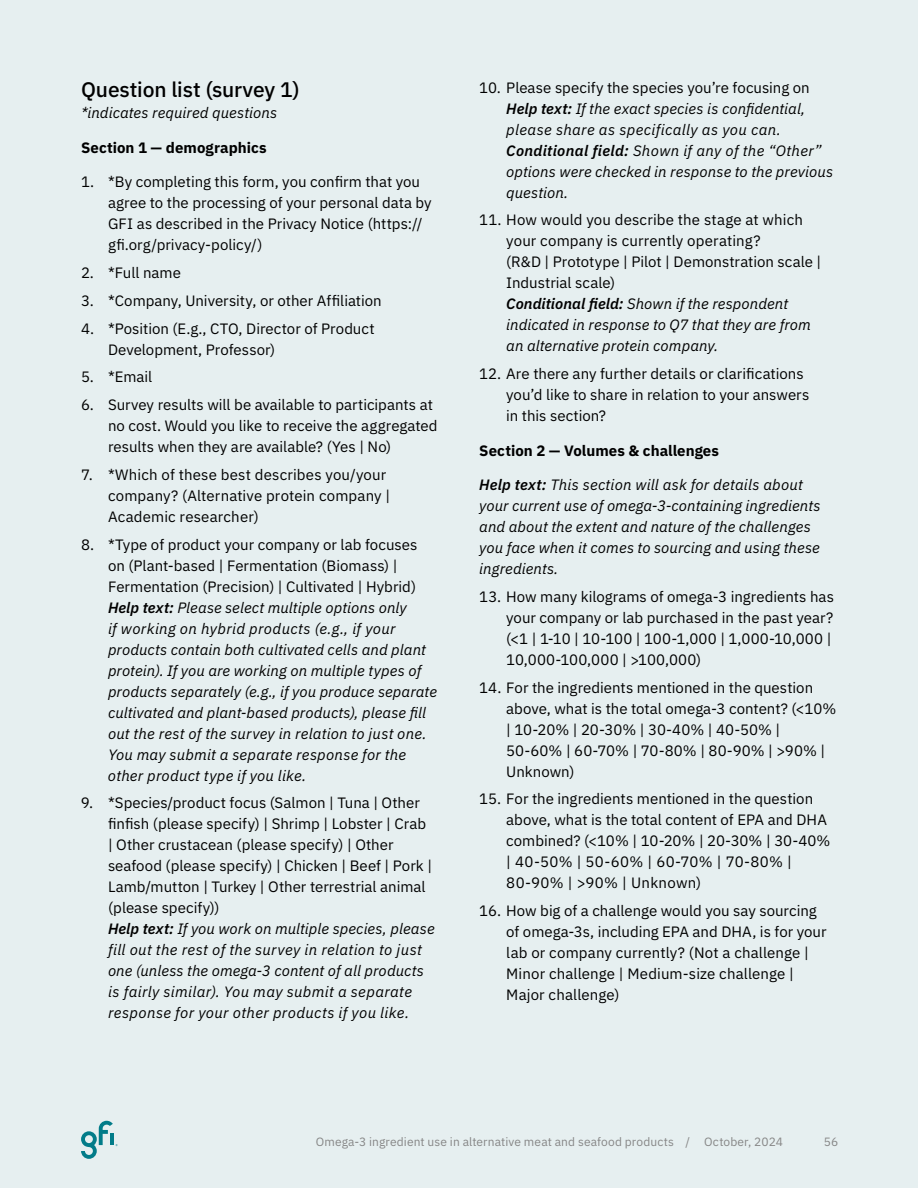
<style>
.page{position:relative;width:918px;height:1188px;background:#e6eff0}
.page>*{position:absolute;margin:0;border:0;box-sizing:border-box;transform-origin:0 0}
.t1{font:500 21px "IBM Plex Sans";letter-spacing:-.01em;color:#000}
.t2{font:15px/21px "IBM Plex Sans";color:#000}
.t3{font:italic 15px/21px "IBM Plex Sans";letter-spacing:.005em;color:#000}
.t4{font:700 15px "IBM Plex Sans";letter-spacing:.005em;color:#000}
.t5{font:12px "IBM Plex Sans";letter-spacing:.01em;color:#868686}
.s1{font-style:normal}
.s2{font-weight:600}
.s3{font-weight:600;font-style:italic}
.s4{font-style:italic}
</style>
<div class="page">
<svg style="left:81px;top:1121px;width:37px;height:38px"></svg>
<h1 class="t1" style="left:81px;top:74px;width:220px">Question list (survey 1)</h1>
<p class="t3" style="left:81px;top:101px;width:198px">*indicates required questions</p>
<p class="t4" style="left:81px;top:136px;width:187px">Section 1 — demographics</p>
<p class="t2" style="left:108px;top:170px;width:325px;text-indent:-27px">1. *By completing this form, you confirm that you agree to the processing of your personal data by GFI as described in the Privacy Notice (https:// gfi.org/privacy-policy/)</p>
<p class="t2" style="left:81px;top:261px;width:101px">2. *Full name</p>
<p class="t2" style="left:81px;top:289px;width:302px">3. *Company, University, or other Affiliation</p>
<p class="t2" style="left:108px;top:317px;width:268px;text-indent:-27px">4. *Position (E.g., CTO, Director of Product<br>Development, Professor)</p>
<p class="t2" style="left:81px;top:365px;width:73px">5. *Email</p>
<p class="t2" style="left:108px;top:393px;width:331px;text-indent:-27px">6. Survey results will be available to participants at no cost. Would you like to receive the aggregated results when they are available? (Yes | No)</p>
<p class="t2" style="left:108px;top:463px;width:284px;text-indent:-27px">7. *Which of these best describes you/your company? (Alternative protein company |<br>Academic researcher)</p>
<p class="t3" style="left:108px;top:533px;width:331px;text-indent:-27px"><span class="s1">8. *Type of product your company or lab focuses on (Plant-based | Fermentation (Biomass) | Fermentation (Precision) | Cultivated | Hybrid)<br></span><span class="s2">Help text:</span> Please select multiple options only<br>if working on hybrid products (e.g., if your products contain both cultivated cells and plant protein). If you are working on multiple types of products separately (e.g., if you produce separate cultivated and plant-based products), please fill out the rest of the survey in relation to just one.<br>You may submit a separate response for the other product type if you like.</p>
<p class="t2" style="left:108px;top:791px;width:328px;text-indent:-27px">9. *Species/product focus (Salmon | Tuna | Other finfish (please specify) | Shrimp | Lobster | Crab | Other crustacean (please specify) | Other seafood (please specify) | Chicken | Beef | Pork | Lamb/mutton | Turkey | Other terrestrial animal (please specify))<br><span class="s3">Help text:</span> <span class="s4">If you work on multiple species, please fill out the rest of the survey in relation to just one (unless the omega-3 content of all products is fairly similar). You may submit a separate response for your other products if you like.</span></p>
<p class="t3" style="left:506px;top:76px;width:328px;text-indent:-27px"><span class="s1">10. Please specify the species you’re focusing on </span><span class="s2">Help text:</span> If the exact species is confidential, please share as specifically as you can.<br><span class="s2">Conditional field:</span> Shown if any of the “Other” options were checked in response to the previous question.</p>
<p class="t2" style="left:506px;top:208px;width:316px;text-indent:-27px">11. How would you describe the stage at which your company is currently operating?<br>(R&amp;D | Prototype | Pilot | Demonstration scale | Industrial scale)<br><span class="s3">Conditional field:</span> <span class="s4">Shown if the respondent indicated in response to Q7 that they are from an alternative protein company.</span></p>
<p class="t2" style="left:506px;top:362px;width:305px;text-indent:-27px">12. Are there any further details or clarifications you’d like to share in relation to your answers in this section?</p>
<p class="t4" style="left:479px;top:438px;width:241px">Section 2 — Volumes &amp; challenges</p>
<p class="t3" style="left:479px;top:473px;width:343px"><span class="s2">Help text:</span> This section will ask for details about your current use of omega-3-containing ingredients and about the extent and nature of the challenges you face when it comes to sourcing and using these ingredients.</p>
<p class="t2" style="left:506px;top:585px;width:330px;text-indent:-27px">13. How many kilograms of omega-3 ingredients has your company or lab purchased in the past year? (&lt;1 | 1-10 | 10-100 | 100-1,000 | 1,000-10,000 | 10,000-100,000 | &gt;100,000)</p>
<p class="t2" style="left:506px;top:676px;width:332px;text-indent:-27px">14. For the ingredients mentioned in the question above, what is the total omega-3 content? (&lt;10% | 10-20% | 20-30% | 30-40% | 40-50% | 50-60% | 60-70% | 70-80% | 80-90% | &gt;90% | Unknown)</p>
<p class="t2" style="left:506px;top:787px;width:326px;text-indent:-27px">15. For the ingredients mentioned in the question above, what is the total content of EPA and DHA combined? (&lt;10% | 10-20% | 20-30% | 30-40% | 40-50% | 50-60% | 60-70% | 70-80% | 80-90% | &gt;90% | Unknown)</p>
<p class="t2" style="left:506px;top:899px;width:322px;text-indent:-27px">16. How big of a challenge would you say sourcing of omega-3s, including EPA and DHA, is for your lab or company currently? (Not a challenge | Minor challenge | Medium-size challenge | Major challenge)</p>
<p class="t5" style="left:316px;top:1133px;width:469px">Omega-3 ingredient use in alternative meat and seafood products / October, 2024</p>
<p class="t5" style="left:824px;top:1133px;width:16px">56</p>
</div>
